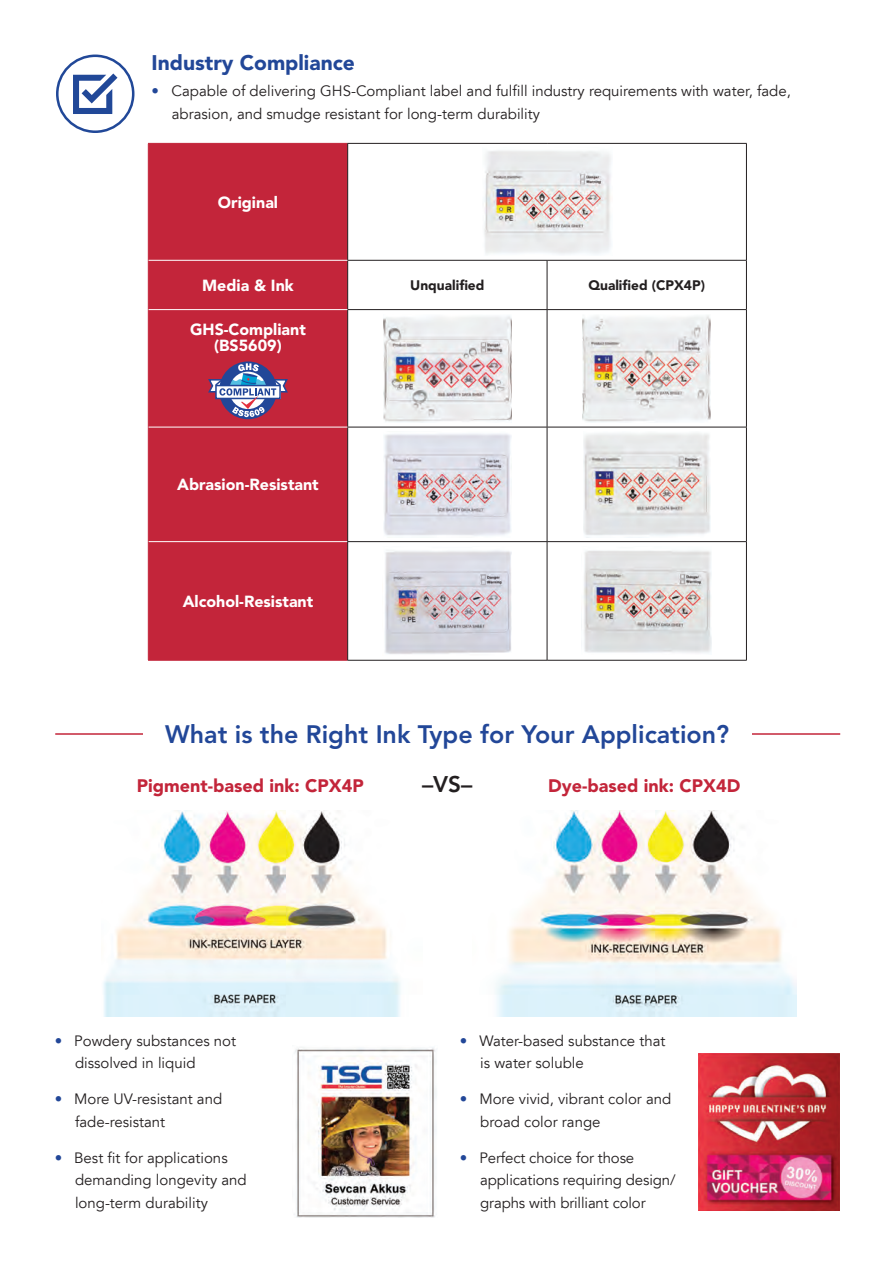
<style>
.page{position:relative;width:893px;height:1263px;background:#fff}
.page>*{position:absolute;margin:0;border:0;box-sizing:border-box;transform-origin:0 0}
.t1{font:800 25.05px "Avenir LT Pro";color:#224798}
.t2{font:800 22.5px "Avenir LT Pro";color:#231f20}
.t3{font:900 21px "Avenir LT Std";color:#224798}
.t4{font:900 18px "Avenir LT Std";color:#c3253a}
.t5{font:900 16.05px/16px "Avenir LT Std";color:#fff;text-align:center}
.t6{font:15px/22.5px "Avenir LT";color:#231f20}
.t7{font:900 13.65px "Avenir LT Std";color:#231f20}
.s1{color:#224798}
</style>
<div class="page">
<img style="left:294px;top:1047px;width:143px;height:171px">
<img style="left:698px;top:1053px;width:142px;height:157px">
<img style="left:103px;top:810px;width:298px;height:206px">
<img style="left:495px;top:810px;width:301px;height:206px">
<svg style="left:73px;top:74px;width:44px;height:40px"></svg>
<div style="left:56px;top:55px;width:78px;height:78px;border:3px solid #214898;border-radius:50%"></div>
<div style="left:149px;top:144px;width:198px;height:516px;background:#c3253a"></div>
<hr style="left:148px;top:143px;width:199px;height:1px;background:#c3253a">
<hr style="left:148px;top:144px;width:1px;height:116px;background:#c3253a">
<hr style="left:148px;top:260px;width:1px;height:50px;background:#c3253a">
<hr style="left:148px;top:310px;width:1px;height:117px;background:#c3253a">
<hr style="left:148px;top:427px;width:1px;height:115px;background:#c3253a">
<hr style="left:347px;top:143px;width:200px;height:1px;background:#231f20">
<hr style="left:347px;top:144px;width:1px;height:116px;background:#231f20">
<hr style="left:547px;top:143px;width:200px;height:1px;background:#231f20">
<hr style="left:746px;top:144px;width:1px;height:116px;background:#231f20">
<hr style="left:347px;top:260px;width:200px;height:1px;background:#231f20">
<hr style="left:347px;top:261px;width:1px;height:48px;background:#231f20">
<hr style="left:547px;top:260px;width:200px;height:1px;background:#231f20">
<hr style="left:547px;top:261px;width:1px;height:48px;background:#231f20">
<hr style="left:746px;top:261px;width:1px;height:48px;background:#231f20">
<hr style="left:347px;top:309px;width:200px;height:1px;background:#231f20">
<hr style="left:347px;top:310px;width:1px;height:117px;background:#231f20">
<hr style="left:547px;top:309px;width:200px;height:1px;background:#231f20">
<hr style="left:547px;top:310px;width:1px;height:117px;background:#231f20">
<hr style="left:746px;top:310px;width:1px;height:117px;background:#231f20">
<hr style="left:347px;top:427px;width:200px;height:1px;background:#231f20">
<hr style="left:347px;top:427px;width:1px;height:114px;background:#231f20">
<hr style="left:547px;top:427px;width:200px;height:1px;background:#231f20">
<hr style="left:547px;top:427px;width:1px;height:114px;background:#231f20">
<hr style="left:746px;top:427px;width:1px;height:114px;background:#231f20">
<hr style="left:149px;top:260px;width:198px;height:1px;background:#fff">
<hr style="left:149px;top:309px;width:198px;height:1px;background:#fff">
<hr style="left:149px;top:427px;width:198px;height:1px;background:#fff">
<hr style="left:149px;top:541px;width:198px;height:1px;background:#fff">
<hr style="left:148px;top:542px;width:1px;height:118px;background:#c3253a">
<hr style="left:148px;top:660px;width:199px;height:1px;background:#c3253a">
<hr style="left:347px;top:541px;width:200px;height:1px;background:#231f20">
<hr style="left:347px;top:542px;width:1px;height:118px;background:#231f20">
<hr style="left:547px;top:541px;width:200px;height:1px;background:#231f20">
<hr style="left:547px;top:542px;width:1px;height:118px;background:#231f20">
<hr style="left:746px;top:542px;width:1px;height:118px;background:#231f20">
<hr style="left:347px;top:660px;width:200px;height:1px;background:#231f20">
<hr style="left:547px;top:660px;width:200px;height:1px;background:#231f20">
<img style="left:484px;top:150px;width:127px;height:104px">
<svg style="left:208px;top:361px;width:80px;height:58px;background:#93698f"></svg>
<img style="left:383px;top:315px;width:129px;height:107px">
<img style="left:583px;top:315px;width:128px;height:107px">
<img style="left:384px;top:433px;width:127px;height:103px">
<img style="left:583px;top:433px;width:127px;height:103px">
<img style="left:385px;top:550px;width:127px;height:104px">
<img style="left:583px;top:550px;width:129px;height:103px">
<hr style="left:55px;top:733px;width:785px;height:2px;background:#c3253a">
<div style="left:143px;top:724px;width:608px;height:19px;background:#fff"></div>
<h3 class="t3" style="left:152px;top:50px;width:205px">Industry Compliance</h3>
<p class="t6" style="left:172px;top:80px;width:621px;text-indent:-20px"><span class="s1">•</span> Capable of delivering GHS-Compliant label and fulfill industry requirements with water, fade, abrasion, and smudge resistant for long-term durability</p>
<p class="t5" style="left:218px;top:194px;width:62px">Original</p>
<p class="t5" style="left:202px;top:277px;width:93px">Media &amp; Ink</p>
<p class="t7" style="left:410px;top:277px;width:76px">Unqualified</p>
<p class="t7" style="left:588px;top:277px;width:118px">Qualified (CPX4P)</p>
<p class="t5" style="left:190px;top:321px;width:117px">GHS-Compliant (BS5609)</p>
<p class="t5" style="left:177px;top:477px;width:143px">Abrasion-Resistant</p>
<p class="t5" style="left:183px;top:593px;width:132px">Alcohol-Resistant</p>
<h1 class="t1" style="left:165px;top:720px;width:565px">What is the Right Ink Type for Your Application?</h1>
<p class="t4" style="left:137px;top:775px;width:229px">Pigment-based ink: CPX4P</p>
<h2 class="t2" style="left:422px;top:771px;width:52px">–VS–</h2>
<p class="t4" style="left:548px;top:775px;width:194px">Dye-based ink: CPX4D</p>
<p class="t6" style="left:75px;top:1030px;width:163px;text-indent:-20px"><span class="s1">•</span> Powdery substances not dissolved in liquid</p>
<p class="t6" style="left:75px;top:1088px;width:149px;text-indent:-20px"><span class="s1">•</span> More UV-resistant and fade-resistant</p>
<p class="t6" style="left:75px;top:1147px;width:173px;text-indent:-20px"><span class="s1">•</span> Best fit for applications demanding longevity and long-term durability</p>
<p class="t6" style="left:480px;top:1030px;width:187px;text-indent:-20px"><span class="s1">•</span> Water-based substance that is water soluble</p>
<p class="t6" style="left:480px;top:1088px;width:193px;text-indent:-20px"><span class="s1">•</span> More vivid, vibrant color and broad color range</p>
<p class="t6" style="left:480px;top:1147px;width:197px;text-indent:-20px"><span class="s1">•</span> Perfect choice for those applications requiring design/ graphs with brilliant color</p>
</div>
